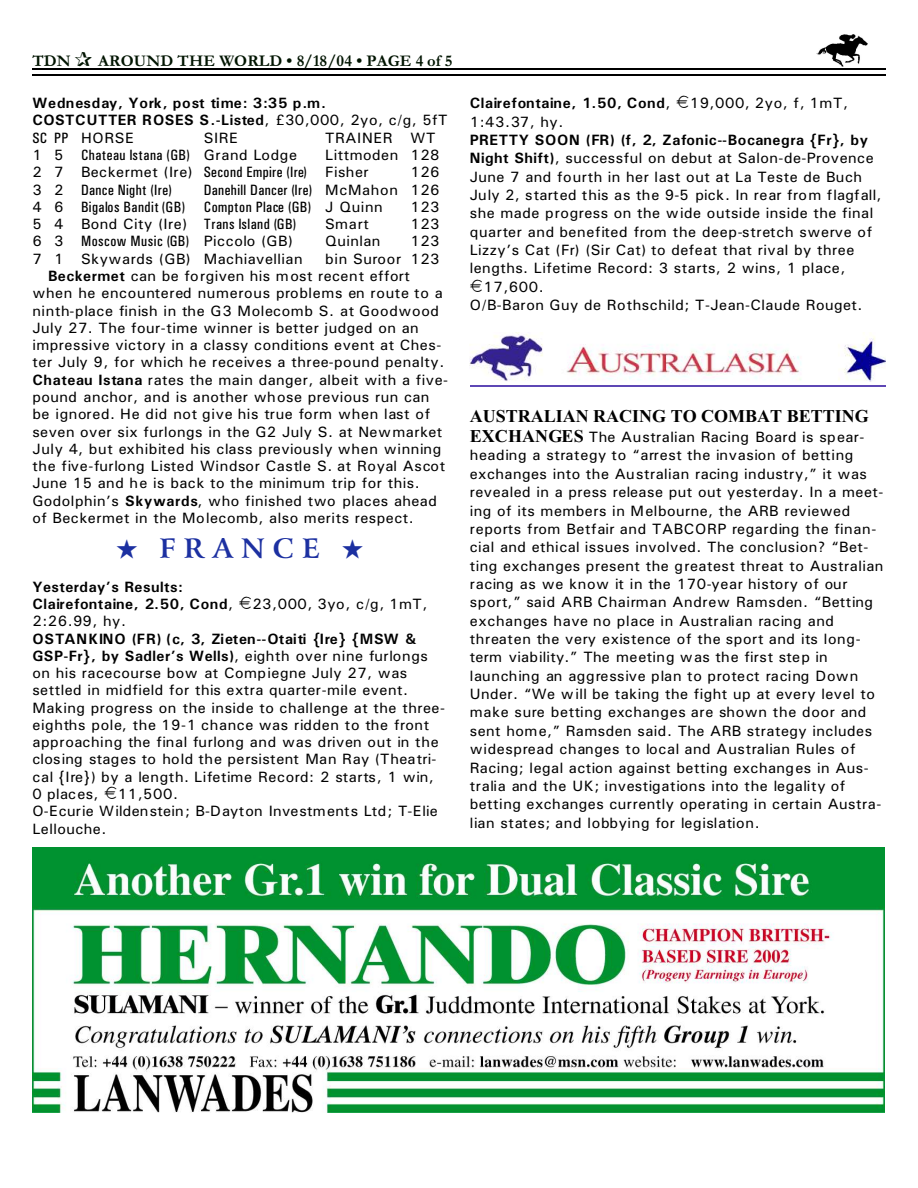
<style>
.page{position:relative;width:918px;height:1188px;background:#fff}
.page>*{position:absolute;margin:0;border:0;box-sizing:border-box;transform-origin:0 0}
.t1{font:700 27px "Arrus BT";letter-spacing:.3em;color:#1c30a1}
.t2{font:700 18px "Times New Roman";color:#000}
.t3{font:700 16.5px "Garamond";letter-spacing:.005em;color:#001400}
.t4{font:15px/18.3px "Univers";letter-spacing:.03em;color:#000}
.t5{font:700 15px/17.2px "Univers";letter-spacing:.04em;color:#000}
.t6{font:15px/17.2px "Univers Condensed";letter-spacing:.03em;color:#000}
.t7{font:15px/17.2px "Univers";letter-spacing:.01em;color:#000}
.s1{font-weight:400}
.s2{font-family:"Univers Condensed";font-weight:400}
.s3{font-family:"Univers"}
.s4{font-family:"Univers Condensed"}
.s5{font-weight:700}
.s6{font-family:"Times New Roman";font-weight:700;font-size:18px}
</style>
<div class="page">
<img style="left:817px;top:35px;width:51px;height:31px">
<hr style="left:32px;top:68px;width:853px;height:1px;background:#000">
<hr style="left:32px;top:75px;width:853px;height:1px;background:#000">
<img style="left:32px;top:847px;width:852px;height:266px">
<img style="left:470px;top:332px;width:415px;height:50px">
<hr style="left:470px;top:385px;width:415px;height:1px;background:#5e47b5">
<p class="t3" style="left:32px;top:55px;width:40px">TDN</p>
<p class="t3" style="left:98px;top:55px;width:356px">AROUND THE WORLD • 8/18/04 • PAGE 4 of 5</p>
<p class="t5" style="left:32px;top:96px;width:417px">Wednesday, York, post time: 3:35 p.m.<br>COSTCUTTER ROSES S.-Listed<span class="s1">, £30,000, 2yo, c/g, 5fT<br></span><span class="s2">SC PP</span> <span class="s1">HORSE</span></p>
<p class="t4" style="left:204px;top:130px;width:35px">SIRE</p>
<p class="t4" style="left:325px;top:130px;width:112px">TRAINER WT</p>
<p class="t6" style="left:32px;top:148px;width:266px"><span class="s3">1 5</span> Chateau Istana (GB) <span class="s3">Grand Lodge</span></p>
<p class="t4" style="left:32px;top:148px;width:409px;line-height:17.2px;text-indent:293px">Littmoden 128<br>2 7 Beckermet (Ire) <span class="s4">Second Empire (Ire)</span> Fisher</p>
<p class="t4" style="left:410px;top:164px;width:31px">126</p>
<p class="t6" style="left:32px;top:182px;width:409px;text-indent:171px">Danehill Dancer (Ire) <span class="s3">McMahon 126<br>4 6</span> Bigalos Bandit (GB) Compton Place (GB) <span class="s3">J Quinn</span></p>
<p class="t6" style="left:32px;top:182px;width:141px"><span class="s3">3 2</span> Dance Night (Ire)</p>
<p class="t4" style="left:410px;top:199px;width:31px">123</p>
<p class="t4" style="left:32px;top:216px;width:265px">5 4 Bond City (Ire) <span class="s4">Trans Island (GB)</span></p>
<p class="t4" style="left:325px;top:216px;width:45px">Smart</p>
<p class="t4" style="left:410px;top:216px;width:31px">123</p>
<p class="t6" style="left:32px;top:234px;width:262px"><span class="s3">6 3</span> Moscow Music (GB) <span class="s3">Piccolo (GB)</span></p>
<p class="t4" style="left:325px;top:233px;width:57px">Quinlan</p>
<p class="t4" style="left:410px;top:233px;width:31px">123</p>
<p class="t4" style="left:32px;top:251px;width:272px">7 1 Skywards (GB) Machiavellian</p>
<p class="t4" style="left:325px;top:251px;width:116px">bin Suroor 123</p>
<p class="t4" style="left:48px;top:268px;width:364px"><span class="s5">Beckermet</span> can be forgiven his most recent effort</p>
<p class="t4" style="left:32px;top:285px;width:412px">when he encountered numerous problems en route to a</p>
<p class="t4" style="left:32px;top:303px;width:408px">ninth-place finish in the G3 Molecomb S. at Goodwood</p>
<p class="t4" style="left:32px;top:320px;width:388px">July 27. The four-time winner is better judged on an</p>
<p class="t4" style="left:32px;top:337px;width:410px">impressive victory in a classy conditions event at Ches-</p>
<p class="t4" style="left:32px;top:354px;width:414px">ter July 9, for which he receives a three-pound penalty.</p>
<p class="t4" style="left:32px;top:372px;width:417px"><span class="s5">Chateau Istana</span> rates the main danger, albeit with a five-</p>
<p class="t4" style="left:32px;top:389px;width:399px">pound anchor, and is another whose previous run can</p>
<p class="t4" style="left:32px;top:406px;width:399px">be ignored. He did not give his true form when last of</p>
<p class="t4" style="left:32px;top:424px;width:412px">seven over six furlongs in the G2 July S. at Newmarket</p>
<p class="t4" style="left:32px;top:441px;width:410px">July 4, but exhibited his class previously when winning</p>
<p class="t4" style="left:32px;top:458px;width:414px">the five-furlong Listed Windsor Castle S. at Royal Ascot</p>
<p class="t4" style="left:32px;top:475px;width:389px">June 15 and he is back to the minimum trip for this.</p>
<p class="t4" style="left:32px;top:493px;width:406px">Godolphin’s <span class="s5">Skywards</span>, who finished two places ahead</p>
<p class="t4" style="left:32px;top:510px;width:383px">of Beckermet in the Molecomb, also merits respect.</p>
<h1 class="t1" style="left:117px;top:537px;width:248px">★ FRANCE ★</h1>
<p class="t5" style="left:32px;top:579px;width:202px">Yesterday’s Results:<br>Clairefontaine, 2.50, Cond<span class="s1">,</span></p>
<p class="t4" style="left:252px;top:596px;width:177px">23,000, 3yo, c/g, 1mT,</p>
<p class="t4" style="left:32px;top:613px;width:95px">2:26.99, hy.</p>
<p class="t4" style="left:32px;top:631px;width:414px;line-height:17.2px"><span class="s5">OSTANKINO (FR) (c, 3, Zieten--Otaiti {Ire} {MSW &amp; GSP-Fr}, by Sadler’s Wells)</span>, eighth over nine furlongs on his racecourse bow at Compiegne July 27, was settled in midfield for this extra quarter-mile event.<br>Making progress on the inside to challenge at the three&shy;eighths pole, the 19-1 chance was ridden to the front approaching the final furlong and was driven out in the closing stages to hold the persistent Man Ray (Theatri&shy;cal {Ire}) by a length. Lifetime Record: 2 starts, 1 win, 0 places,</p>
<p class="t7" style="left:32px;top:787px;width:407px;text-indent:85px">11,500.<br>O-Ecurie Wildenstein; B-Dayton Investments Ltd; T-Elie<br>Lellouche.</p>
<p class="t5" style="left:470px;top:96px;width:202px">Clairefontaine, 1.50, Cond<span class="s1">,</span></p>
<p class="t4" style="left:690px;top:95px;width:160px">19,000, 2yo, f, 1mT,</p>
<p class="t4" style="left:470px;top:114px;width:95px">1:43.37, hy.</p>
<p class="t5" style="left:470px;top:132px;width:400px">PRETTY SOON (FR) (f, 2, Zafonic--Bocanegra {Fr}, by</p>
<p class="t4" style="left:470px;top:150px;width:405px"><span class="s5">Night Shift)</span>, successful on debut at Salon-de-Provence</p>
<p class="t4" style="left:470px;top:169px;width:394px">June 7 and fourth in her last out at La Teste de Buch</p>
<p class="t7" style="left:470px;top:188px;width:413px">July 2, started this as the 9-5 pick. In rear from flagfall,</p>
<p class="t4" style="left:470px;top:205px;width:405px">she made progress on the wide outside inside the final</p>
<p class="t4" style="left:470px;top:224px;width:404px">quarter and benefited from the deep-stretch swerve of</p>
<p class="t4" style="left:470px;top:242px;width:386px">Lizzy’s Cat (Fr) (Sir Cat) to defeat that rival by three</p>
<p class="t4" style="left:470px;top:260px;width:377px">lengths. Lifetime Record: 3 starts, 2 wins, 1 place,</p>
<p class="t4" style="left:483px;top:279px;width:62px">17,600.</p>
<p class="t4" style="left:470px;top:297px;width:394px">O/B-Baron Guy de Rothschild; T-Jean-Claude Rouget.</p>
<p class="t2" style="left:470px;top:410px;width:401px">AUSTRALIAN RACING TO COMBAT BETTING</p>
<p class="t4" style="left:470px;top:429px;width:415px"><span class="s6">EXCHANGES</span> The Australian Racing Board is spear&shy;heading a strategy to “arrest the invasion of betting exchanges into the Australian racing industry,” it was revealed in a press release put out yesterday. In a meet&shy;ing of its members in Melbourne, the ARB reviewed reports from Betfair and TABCORP regarding the finan&shy;cial and ethical issues involved. The conclusion? “Bet&shy;ting exchanges present the greatest threat to Australian racing as we know it in the 170-year history of our sport,” said ARB Chairman Andrew Ramsden. “Betting exchanges have no place in Australian racing and threaten the very existence of the sport and its long&shy;term viability.” The meeting was the first step in launching an aggressive plan to protect racing Down Under. “We will be taking the fight up at every level to make sure betting exchanges are shown the door and sent home,” Ramsden said. The ARB strategy includes widespread changes to local and Australian Rules of Racing; legal action against betting exchanges in Aus&shy;tralia and the UK; investigations into the legality of betting exchanges currently operating in certain Austra&shy;lian states; and lobbying for legislation.</p>
</div>
